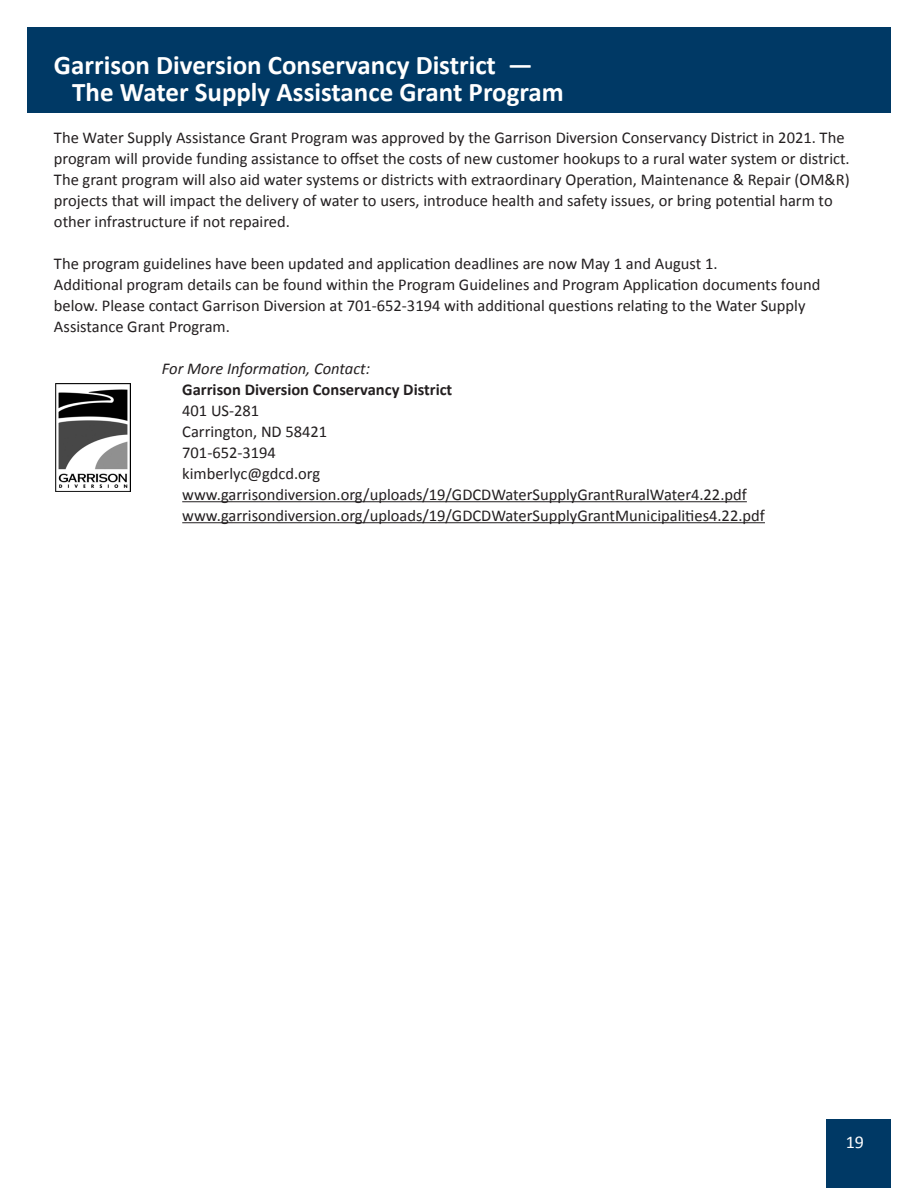
<style>
.page{position:relative;width:918px;height:1188px;background:#fff}
.page>*{position:absolute;margin:0;border:0;box-sizing:border-box;transform-origin:0 0}
.t1{font:700 27px/27px "Calibri";color:#fff}
.t2{font:18px "Calibri";color:#fff}
.t3{font:16.5px/21px "Calibri";color:#231f20}
.t4{font:700 16.5px "Calibri";color:#231f20}
.t5{font:italic 16.5px "Calibri";color:#231f20}
</style>
<div class="page">
<div style="left:27px;top:27px;width:864px;height:86px;background:#003965"></div>
<div style="left:826px;top:1119px;width:65px;height:69px;background:#003965"></div>
<img style="left:55px;top:384px;width:75px;height:108px">
<hr style="left:182px;top:501px;width:565px;height:1px;background:#231f20">
<hr style="left:182px;top:522px;width:583px;height:1px;background:#231f20">
<p class="t1" style="left:72px;top:52px;width:493px;text-indent:-18px">Garrison Diversion Conservancy District —<br>The Water Supply Assistance Grant Program</p>
<p class="t3" style="left:54px;top:127px;width:797px">The Water Supply Assistance Grant Program was approved by the Garrison Diversion Conservancy District in 2021. The program will provide funding assistance to offset the costs of new customer hookups to a rural water system or district.<br>The grant program will also aid water systems or districts with extraordinary Operation, Maintenance &amp; Repair (OM&amp;R) projects that will impact the delivery of water to users, introduce health and safety issues, or bring potential harm to other infrastructure if not repaired.</p>
<p class="t3" style="left:54px;top:253px;width:665px">The program guidelines have been updated and application deadlines are now May 1 and August 1.</p>
<p class="t3" style="left:54px;top:274px;width:768px">Additional program details can be found within the Program Guidelines and Program Application documents found below. Please contact Garrison Diversion at 701-652-3194 with additional questions relating to the Water Supply<br>Assistance Grant Program.</p>
<p class="t5" style="left:162px;top:358px;width:210px">For More Information, Contact:</p>
<p class="t4" style="left:182px;top:379px;width:272px">Garrison Diversion Conservancy District</p>
<p class="t3" style="left:182px;top:400px;width:79px">401 US-281</p>
<p class="t3" style="left:182px;top:421px;width:147px">Carrington, ND 58421</p>
<p class="t3" style="left:182px;top:442px;width:95px">701-652-3194</p>
<p class="t3" style="left:182px;top:463px;width:139px">kimberlyc@gdcd.org</p>
<p class="t3" style="left:182px;top:484px;width:566px">www.garrisondiversion.org/uploads/19/GDCDWaterSupplyGrantRuralWater4.22.pdf</p>
<p class="t3" style="left:182px;top:505px;width:584px">www.garrisondiversion.org/uploads/19/GDCDWaterSupplyGrantMunicipalities4.22.pdf</p>
<p class="t2" style="left:846px;top:1130px;width:20px">19</p>
</div>
